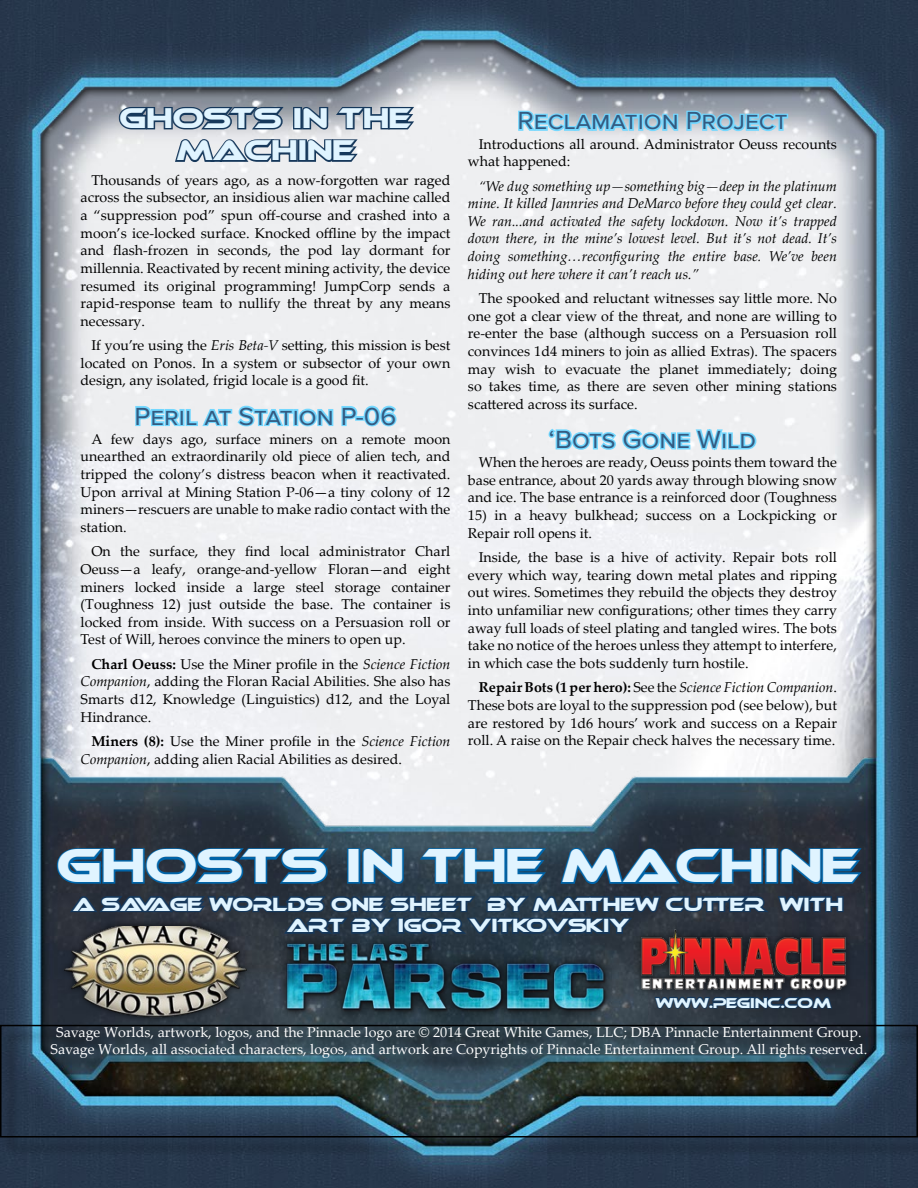
<style>
.page{position:relative;width:918px;height:1188px;background:#fff}
.page>*{position:absolute;margin:0;border:0;box-sizing:border-box;transform-origin:0 0}
.t1{font:45px "Ethnocentric";color:#e0f4ff}
.t2{font:27px/32.4px "Ethnocentric";color:#e0f4ff;text-align:center}
.t3{font:25.65px "Proxima Nova";color:#345b81;scale:1.05 1}
.t4{font:18px/21.6px "Ethnocentric";color:#e0f4ff;text-align:center}
.t5{font:14.25px/17.7px "Palatino Linotype";color:#000;text-align:justify}
.t6{font:italic 14.25px/17.7px "Palatino Linotype";color:#000;text-align:justify}
.t7{font:14.25px/17.1px "Palatino Linotype";color:#fff;text-align:center}
.t8{font:13.5px "Ethnocentric";color:#e0f4ff}
.s1{font-style:italic}
.s2{font-weight:700}
</style>
<div class="page">
<img style="left:0;top:0;width:918px;height:1188px">
<svg style="left:117px;top:104px;width:300px;height:61px;background:#99a5b3"></svg>
<svg style="left:134px;top:404px;width:264px;height:26px;background:#b7e4f6"></svg>
<svg style="left:517px;top:104px;width:273px;height:31px;background:#9fc8dc"></svg>
<svg style="left:547px;top:423px;width:211px;height:33px;background:#c2e6f6"></svg>
<div style="left:2px;top:1027px;width:916px;height:129px;background:#000;opacity:.75"></div>
<div style="left:0;top:1025px;width:918px;height:113px;border:2px solid #000"></div>
<svg style="left:55px;top:846px;width:276px;height:39px;background:#1b4261"></svg>
<div style="left:347px;top:848px;width:13px;height:36px;border:3px solid #0064a8"></div>
<svg style="left:360px;top:846px;width:45px;height:40px;background:#204c6b"></svg>
<svg style="left:417px;top:846px;width:132px;height:39px;background:#234e6c"></svg>
<svg style="left:559px;top:846px;width:205px;height:40px;background:#1d405d"></svg>
<div style="left:765px;top:848px;width:13px;height:36px;border:3px solid #0064a8"></div>
<svg style="left:778px;top:846px;width:87px;height:40px;background:#1b4260"></svg>
<svg style="left:67px;top:893px;width:778px;height:43px;background:#21364c"></svg>
<div style="left:59px;top:920px;width:194px;height:103px;background:#000;opacity:.75"></div>
<img style="left:55px;top:926px;width:202px;height:104px">
<div style="left:633px;top:922px;width:221px;height:76px;background:#000;opacity:.75"></div>
<img style="left:637px;top:927px;width:213px;height:66px">
<svg style="left:653px;top:995px;width:181px;height:15px;background:#21364c"></svg>
<div style="left:276px;top:932px;width:339px;height:89px;background:#000;opacity:.75"></div>
<img style="left:266px;top:936px;width:360px;height:81px">
<h2 class="t2" style="left:120px;top:104px;width:293px">GHOSTS IN THE<br>MACHINE</h2>
<p class="t5" style="left:81px;top:171px;width:371px;text-indent:11px">Thousands of years ago, as a now-forgotten war raged across the subsector, an insidious alien war machine called a “suppression pod” spun off-course and crashed into a moon’s ice-locked surface. Knocked offline by the impact and flash-frozen in seconds, the pod lay dormant for millennia. Reactivated by recent mining activity, the device resumed its original programming! JumpCorp sends a rapid-response team to nullify the threat by any means necessary.</p>
<p class="t5" style="left:81px;top:336px;width:371px;text-indent:11px">If you’re using the <span class="s1">Eris Beta-V</span> setting, this mission is best located on Ponos. In a system or subsector of your own design, any isolated, frigid locale is a good fit.</p>
<h3 class="t3" style="left:135px;top:401px;width:251px">Peril at Station P-06</h3>
<p class="t5" style="left:81px;top:430px;width:371px;text-indent:11px">A few days ago, surface miners on a remote moon unearthed an extraordinarily old piece of alien tech, and tripped the colony’s distress beacon when it reactivated.<br>Upon arrival at Mining Station P-06—a tiny colony of 12 miners—rescuers are unable to make radio contact with the station.</p>
<p class="t5" style="left:81px;top:542px;width:371px;text-indent:11px">On the surface, they find local administrator Charl Oeuss—a leafy, orange-and-yellow Floran—and eight miners locked inside a large steel storage container (Toughness 12) just outside the base. The container is locked from inside. With success on a Persuasion roll or Test of Will, heroes convince the miners to open up.</p>
<p class="t5" style="left:81px;top:655px;width:371px;text-indent:11px"><span class="s2">Charl Oeuss:</span> Use the Miner profile in the <span class="s1">Science Fiction Companion</span>, adding the Floran Racial Abilities. She also has Smarts d12, Knowledge (Linguistics) d12, and the Loyal Hindrance.</p>
<p class="t5" style="left:81px;top:732px;width:371px;text-indent:11px"><span class="s2">Miners (8):</span> Use the Miner profile in the <span class="s1">Science Fiction<br>Companion</span>, adding alien Racial Abilities as desired.</p>
<h3 class="t3" style="left:518px;top:106px;width:259px">Reclamation Project</h3>
<p class="t5" style="left:468px;top:134px;width:371px;text-indent:11px">Introductions all around. Administrator Oeuss recounts what happened:</p>
<p class="t6" style="left:468px;top:176px;width:371px;text-indent:11px">“We dug something up—something big—deep in the platinum mine. It killed Jannries and DeMarco before they could get clear.<br>We ran...and activated the safety lockdown. Now it’s trapped down there, in the mine’s lowest level. But it’s not dead. It’s doing something…reconfiguring the entire base. We’ve been hiding out here where it can’t reach us.”</p>
<p class="t5" style="left:468px;top:289px;width:371px;text-indent:11px">The spooked and reluctant witnesses say little more. No one got a clear view of the threat, and none are willing to re-enter the base (although success on a Persuasion roll convinces 1d4 miners to join as allied Extras). The spacers may wish to evacuate the planet immediately; doing so takes time, as there are seven other mining stations scattered across its surface.</p>
<h3 class="t3" style="left:549px;top:425px;width:199px">‘Bots Gone Wild</h3>
<p class="t5" style="left:468px;top:453px;width:371px;text-indent:11px">When the heroes are ready, Oeuss points them toward the base entrance, about 20 yards away through blowing snow and ice. The base entrance is a reinforced door (Toughness</p>
<p class="t5" style="left:468px;top:506px;width:371px">15) in a heavy bulkhead; success on a Lockpicking or<br>Repair roll opens it.</p>
<p class="t5" style="left:468px;top:548px;width:370px;text-indent:11px">Inside, the base is a hive of activity. Repair bots roll every which way, tearing down metal plates and ripping out wires. Sometimes they rebuild the objects they destroy into unfamiliar new configurations; other times they carry away full loads of steel plating and tangled wires. The bots take no notice of the heroes unless they attempt to interfere, in which case the bots suddenly turn hostile.</p>
<p class="t5" style="left:468px;top:678px;width:371px;text-indent:11px"><span class="s2">Repair Bots (1 per hero):</span> See the <span class="s1">Science Fiction Companion</span>.<br>These bots are loyal to the suppression pod (see below), but are restored by 1d6 hours’ work and success on a Repair roll. A raise on the Repair check halves the necessary time.</p>
<h1 class="t1" style="left:58px;top:843px;width:803px">GHOSTS IN THE MACHINE</h1>
<p class="t4" style="left:73px;top:895px;width:772px">A SAVAGE WORLDS ONE SHEET BY MATTHEW CUTTER WITH<br>ART BY IGOR VITKOVSKIY</p>
<p class="t8" style="left:656px;top:996px;width:177px">WWW.PEGINC.COM</p>
<p class="t7" style="left:51px;top:1023px;width:818px">Savage Worlds, artwork, logos, and the Pinnacle logo are © 2014 Great White Games, LLC; DBA Pinnacle Entertainment Group.<br>Savage Worlds, all associated characters, logos, and artwork are Copyrights of Pinnacle Entertainment Group. All rights reserved.</p>
</div>
